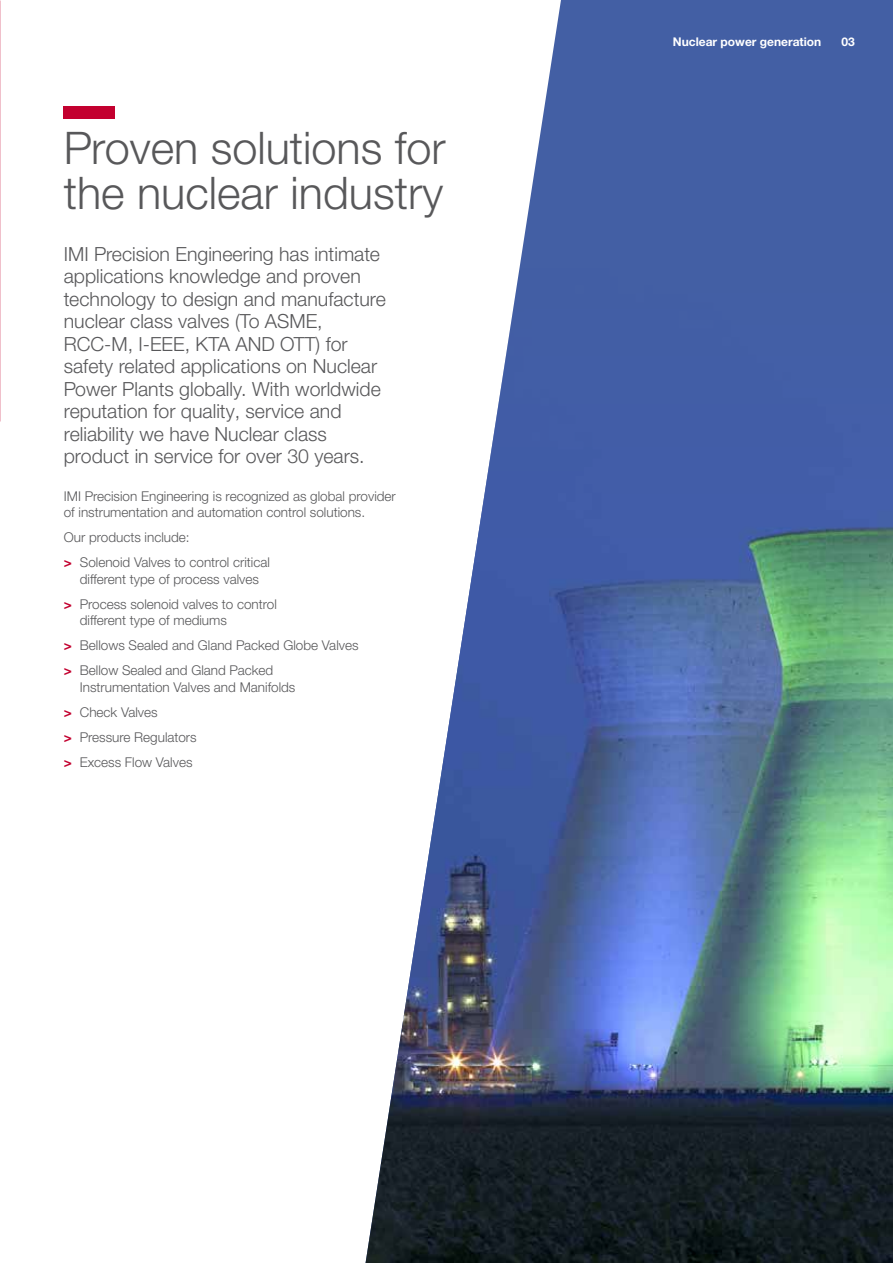
<style>
.page{position:relative;width:893px;height:1263px;background:#fff}
.page>*{position:absolute;margin:0;border:0;box-sizing:border-box;transform-origin:0 0}
.t1{font:300 45px/45px "Helvetica Neue LTW1 G";color:#58585a}
.t2{font:300 19.5px/22.5px "Helvetica Neue LTW1 G";color:#58585a}
.t3{font:300 13.5px/25px "Helvetica Neue LTW1 G";color:#58585a}
.t4{font:700 12px "Helvetica Neue LTW1 G";color:#fff}
.s1{font-weight:700;color:#c3002f}
</style>
<div class="page">
<div style="left:519px;top:0;width:374px;height:269px;background:#435fa4"></div>
<img style="left:366px;top:269px;width:527px;height:994px">
<div style="left:64px;top:106px;width:51px;height:13px;background:#c3002f"></div>
<h1 class="t1" style="left:64px;top:125px;width:383px">Proven solutions for the nuclear industry</h1>
<p class="t2" style="left:64px;top:242px;width:324px">IMI Precision Engineering has intimate applications knowledge and proven technology to design and manufacture nuclear class valves (To ASME, RCC-M, I-EEE, KTA AND OTT) for safety related applications on Nuclear Power Plants globally. With worldwide reputation for quality, service and reliability we have Nuclear class product in service for over 30 years.</p>
<p class="t3" style="left:64px;top:488px;width:334px;line-height:16.5px">IMI Precision Engineering is recognized as global provider of instrumentation and automation control solutions.</p>
<p class="t3" style="left:64px;top:525px;width:208px">Our products include:<br><span class="s1">&gt;</span> Solenoid Valves to control critical</p>
<p class="t3" style="left:64px;top:566px;width:215px;text-align:center">different type of process valves<br><span class="s1">&gt;</span> Process solenoid valves to control</p>
<p class="t3" style="left:64px;top:608px;width:296px;text-indent:16px">different type of mediums<br><span class="s1">&gt;</span> Bellows Sealed and Gland Packed Globe Valves <span class="s1">&gt;</span> Bellow Sealed and Gland Packed</p>
<p class="t3" style="left:64px;top:674px;width:233px;text-indent:16px">Instrumentation Valves and Manifolds <span class="s1">&gt;</span> Check Valves<br><span class="s1">&gt;</span> Pressure Regulators<br><span class="s1">&gt;</span> Excess Flow Valves</p>
<p class="t4" style="left:673px;top:34px;width:150px">Nuclear power generation</p>
<p class="t4" style="left:841px;top:34px;width:15px">03</p>
</div>
